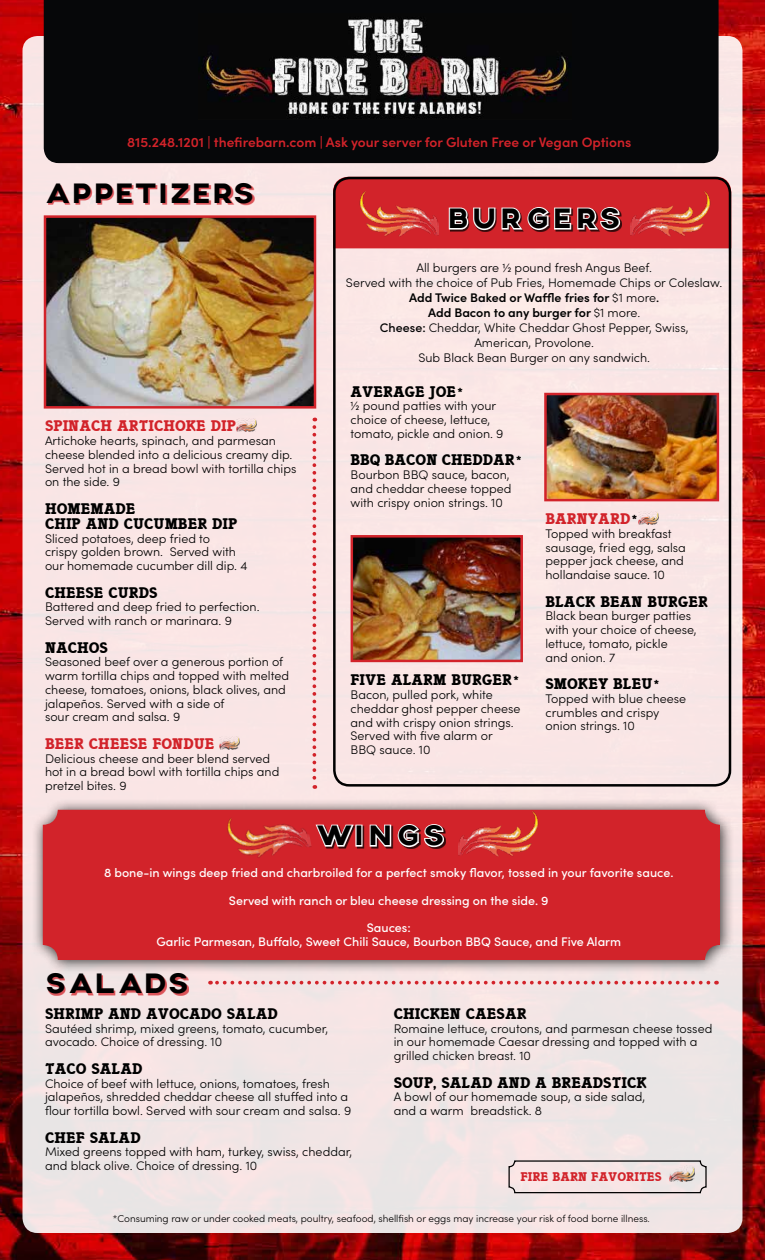
<style>
.page{position:relative;width:765px;height:1260px;background:#fff}
.page>*{position:absolute;margin:0;border:0;box-sizing:border-box;transform-origin:0 0}
.t1{font:30px "Axis";letter-spacing:.07em;color:#000}
.t2{font:30px "Axis";letter-spacing:.16em;color:#000}
.t3{font:700 13.75px/15px "Italia";color:#000}
.t4{font:600 13.75px "Sofia Pro";color:#d2232a}
.t5{font:700 13.75px "Italia";color:#d2232a}
.t6{font:300 12.5px/13.8px "Sofia Pro";color:#000}
.t7{font:500 12.5px/13.8px "Sofia Pro";color:#fff;text-align:center}
.t8{font:700 11.25px "Italia";color:#d2232a}
.t9{font:300 10px "Sofia Pro";color:#000}
.s1{font-weight:600}
.s2{font-weight:500}
.s3{font-family:"Futura PT";font-size:12.5px}
.s4{font-family:"Futura PT";font-size:12.5px;color:#000}
</style>
<div class="page">
<img style="left:0;top:0;width:765px;height:1260px">
<div style="left:22px;top:36px;width:720px;height:1197px;background:linear-gradient(to right,#f7e5e5,#f2e2e2);border-radius:15px"></div>
<div style="left:48px;top:185px;width:206px;height:20px;background:#d2232a;opacity:.75"></div>
<div style="left:48px;top:975px;width:141px;height:20px;background:#d2232a;opacity:.75"></div>
<div style="left:237px;top:421px;width:19px;height:11px;background:#000;opacity:.75"></div>
<img style="left:236px;top:419px;width:20px;height:12px">
<div style="left:220px;top:738px;width:20px;height:12px;background:#000;opacity:.75"></div>
<img style="left:219px;top:736px;width:21px;height:13px">
<div style="left:640px;top:513px;width:19px;height:12px;background:#000;opacity:.75"></div>
<img style="left:638px;top:512px;width:21px;height:12px">
<img style="left:47px;top:218px;width:266px;height:188px">
<div style="left:44px;top:215px;width:272px;height:194px;border:2px solid #d2232a"></div>
<div style="left:32px;top:798px;width:702px;height:176px;background:#000;opacity:.75"></div>
<div style="left:43px;top:810px;width:677px;height:150px;background:#d2232a;border-radius:15px"></div>
<div style="left:317px;top:825px;width:129px;height:24px;background:#000;opacity:.75"></div>
<svg style="left:315px;top:824px;width:41px;height:24px"></svg>
<div style="left:355px;top:825px;width:8px;height:22px;border:2px solid #fff"></div>
<svg style="left:368px;top:824px;width:77px;height:24px"></svg>
<svg style="left:333px;top:177px;width:398px;height:71px;background:#bf3238"></svg>
<img style="left:223px;top:799px;width:89px;height:59px">
<img style="left:357px;top:187px;width:82px;height:50px">
<img style="left:631px;top:187px;width:81px;height:50px">
<img style="left:459px;top:807px;width:81px;height:50px">
<div style="left:44px;top:0;width:675px;height:163px;background:#060709"></div>
<svg style="left:312px;top:427px;width:4px;height:362px"></svg>
<svg style="left:210px;top:981px;width:498px;height:4px;background:#e8a2a4"></svg>
<img style="left:547px;top:396px;width:169px;height:102px">
<div style="left:544px;top:393px;width:175px;height:108px;border:2px solid #d2232a"></div>
<img style="left:354px;top:538px;width:166px;height:121px">
<div style="left:351px;top:535px;width:172px;height:127px;border:2px solid #d2232a"></div>
<div style="left:508px;top:1160px;width:199px;height:33px;border:1px solid #000;border-radius:6px"></div>
<div style="left:671px;top:1168px;width:24px;height:14px;background:#000;opacity:.75"></div>
<img style="left:669px;top:1165px;width:26px;height:16px">
<img style="left:198px;top:14px;width:373px;height:105px">
<p class="t4" style="left:127px;top:131px;width:506px">815.248.1201 | thefirebarn.com | Ask your server for Gluten Free or Vegan Options</p>
<h1 class="t1" style="left:45px;top:176px;width:211px">APPETIZERS</h1>
<p class="t5" style="left:45px;top:418px;width:193px">SPINACH ARTICHOKE DIP</p>
<p class="t6" style="left:45px;top:433px;width:253px">Artichoke hearts, spinach, and parmesan cheese blended into a delicious creamy dip.<br>Served hot in a bread bowl with tortilla chips on the side. 9</p>
<p class="t3" style="left:45px;top:501px;width:194px">HOMEMADE<br>CHIP AND CUCUMBER DIP</p>
<p class="t6" style="left:45px;top:531px;width:204px">Sliced potatoes, deep fried to<br>crispy golden brown. Served with our homemade cucumber dill dip. 4</p>
<p class="t3" style="left:45px;top:585px;width:114px">CHEESE CURDS</p>
<p class="t6" style="left:45px;top:600px;width:216px">Battered and deep fried to perfection.<br>Served with ranch or marinara. 9</p>
<p class="t3" style="left:45px;top:640px;width:65px">NACHOS</p>
<p class="t6" style="left:45px;top:655px;width:246px">Seasoned beef over a generous portion of warm tortilla chips and topped with melted cheese, tomatoes, onions, black olives, and jalapeños. Served with a side of<br>sour cream and salsa. 9</p>
<p class="t5" style="left:45px;top:735px;width:171px">BEER CHEESE FONDUE</p>
<p class="t6" style="left:45px;top:751px;width:236px">Delicious cheese and beer blend served hot in a bread bowl with tortilla chips and pretzel bites. 9</p>
<h1 class="t2" style="left:448px;top:201px;width:174px">BURGERS</h1>
<p class="t6" style="left:346px;top:259px;width:378px;line-height:15px;text-align:center">All burgers are ½ pound fresh Angus Beef.<br>Served with the choice of Pub Fries, Homemade Chips or Coleslaw.<br><span class="s1">Add Twice Baked or Waffle fries for</span> $1 more<span class="s2">.<br></span><span class="s1">Add Bacon to any burger for</span> $1 more.<br><span class="s2">Cheese:</span> Cheddar, White Cheddar Ghost Pepper, Swiss,<br>American, Provolone.<br>Sub Black Bean Burger on any sandwich.</p>
<p class="t3" style="left:351px;top:384px;width:115px">AVERAGE JOE<span class="s3">*</span></p>
<p class="t6" style="left:351px;top:398px;width:154px">½ pound patties with your choice of cheese, lettuce, tomato, pickle and onion. 9</p>
<p class="t3" style="left:351px;top:453px;width:174px">BBQ BACON CHEDDAR<span class="s3">*</span></p>
<p class="t6" style="left:351px;top:467px;width:162px">Bourbon BBQ sauce, bacon, and cheddar cheese topped with crispy onion strings. 10</p>
<p class="t3" style="left:351px;top:673px;width:171px">FIVE ALARM BURGER<span class="s3">*</span></p>
<p class="t6" style="left:351px;top:687px;width:171px">Bacon, pulled pork, white cheddar ghost pepper cheese and with crispy onion strings.<br>Served with five alarm or<br>BBQ sauce. 10</p>
<p class="t5" style="left:545px;top:510px;width:94px">BARNYARD<span class="s4">*</span></p>
<p class="t6" style="left:545px;top:526px;width:142px">Topped with breakfast sausage, fried egg, salsa pepper jack cheese, and hollandaise sauce. 10</p>
<p class="t3" style="left:545px;top:594px;width:164px">BLACK BEAN BURGER</p>
<p class="t6" style="left:545px;top:608px;width:153px">Black bean burger patties with your choice of cheese, lettuce, tomato, pickle<br>and onion. 7</p>
<p class="t3" style="left:545px;top:676px;width:117px">SMOKEY BLEU<span class="s3">*</span></p>
<p class="t6" style="left:545px;top:691px;width:142px">Topped with blue cheese crumbles and crispy onion strings. 10</p>
<h1 class="t1" style="left:319px;top:818px;width:127px">WINGS</h1>
<p class="t7" style="left:104px;top:865px;width:571px">8 bone-in wings deep fried and charbroiled for a perfect smoky flavor, tossed in your favorite sauce.</p>
<p class="t7" style="left:229px;top:893px;width:321px">Served with ranch or bleu cheese dressing on the side. 9</p>
<p class="t7" style="left:156px;top:920px;width:466px">Sauces:<br>Garlic Parmesan, Buffalo, Sweet Chili Sauce, Bourbon BBQ Sauce, and Five Alarm</p>
<h1 class="t1" style="left:45px;top:966px;width:146px">SALADS</h1>
<p class="t3" style="left:45px;top:1006px;width:234px">SHRIMP AND AVOCADO SALAD</p>
<p class="t6" style="left:45px;top:1021px;width:285px">Sautéed shrimp, mixed greens, tomato, cucumber, avocado. Choice of dressing. 10</p>
<p class="t3" style="left:45px;top:1061px;width:99px">TACO SALAD</p>
<p class="t6" style="left:45px;top:1076px;width:308px">Choice of beef with lettuce, onions, tomatoes, fresh jalapeños, shredded cheddar cheese all stuffed into a flour tortilla bowl. Served with sour cream and salsa. 9</p>
<p class="t3" style="left:45px;top:1130px;width:97px">CHEF SALAD</p>
<p class="t6" style="left:45px;top:1144px;width:309px">Mixed greens topped with ham, turkey, swiss, cheddar, and black olive. Choice of dressing. 10</p>
<p class="t3" style="left:394px;top:1006px;width:135px">CHICKEN CAESAR</p>
<p class="t6" style="left:394px;top:1021px;width:320px">Romaine lettuce, croutons, and parmesan cheese tossed in our homemade Caesar dressing and topped with a grilled chicken breast. 10</p>
<p class="t3" style="left:394px;top:1075px;width:255px">SOUP, SALAD AND A BREADSTICK</p>
<p class="t6" style="left:394px;top:1089px;width:253px">A bowl of our homemade soup, a side salad, and a warm breadstick. 8</p>
<p class="t8" style="left:520px;top:1170px;width:143px">FIRE BARN FAVORITES</p>
<p class="t9" style="left:113px;top:1212px;width:539px">*Consuming raw or under cooked meats, poultry, seafood, shellfish or eggs may increase your risk of food borne illness.</p>
</div>
